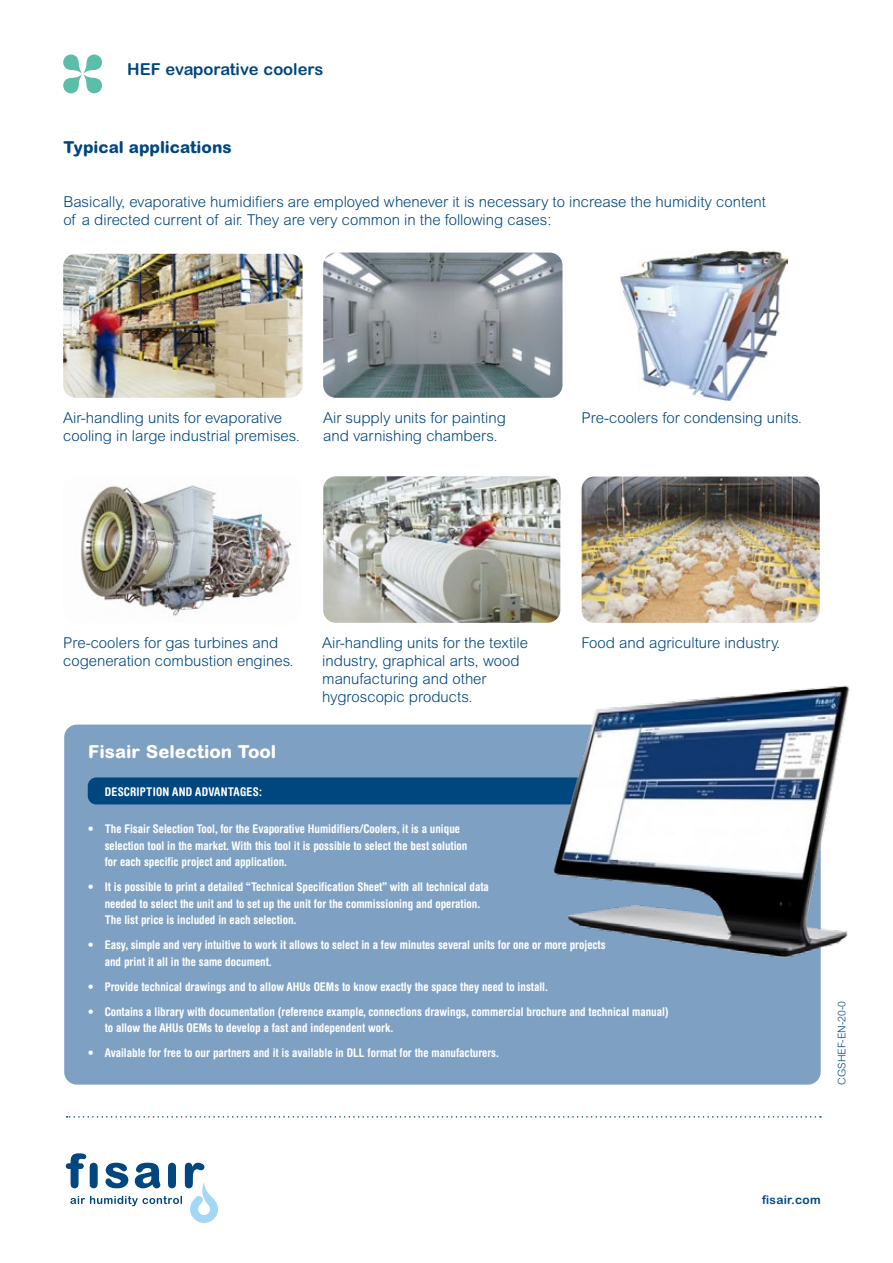
<style>
.page{position:relative;width:893px;height:1263px;background:#fff}
.page>*{position:absolute;margin:0;border:0;box-sizing:border-box;transform-origin:0 0}
.t1{font:800 18px "Arial Rounded MT";color:#fff}
.t2{font:700 16.5px "Arial Rounded MT";color:#00467f}
.t3{font:800 16.5px "Arial Rounded MT";color:#00467f}
.t4{font:300 15px/18px "Arial Rounded MT";color:#00467f}
.t5{font:700 condensed 12px/16.5px "Helvetica Rounded";color:#fff}
.t6{font:700 condensed 12px "Helvetica Rounded";letter-spacing:.02em;color:#fff}
.t7{font:700 12px "Arial Rounded MT";letter-spacing:.02em;color:#00467f}
.t8{font:300 10.5px "Arial Rounded MT";color:#00467f}
</style>
<div class="page">
<svg style="left:63px;top:55px;width:39px;height:38px"></svg>
<div style="left:64px;top:725px;width:757px;height:360px;background:#7ea0c3;border-radius:13px"></div>
<div style="left:88px;top:777px;width:526px;height:27px;background:#00467f;border-radius:9px"></div>
<img style="left:537px;top:685px;width:313px;height:278px">
<svg style="left:67px;top:1116px;width:754px;height:2px"></svg>
<svg style="left:66px;top:1153px;width:152px;height:70px"></svg>
<img style="left:63px;top:254px;width:240px;height:144px">
<img style="left:80px;top:485px;width:212px;height:131px">
<img style="left:323px;top:253px;width:239px;height:145px">
<img style="left:582px;top:477px;width:238px;height:146px">
<img style="left:621px;top:250px;width:167px;height:150px">
<img style="left:323px;top:476px;width:237px;height:147px">
<h2 class="t2" style="left:127px;top:60px;width:198px">HEF evaporative coolers</h2>
<h2 class="t3" style="left:63px;top:137px;width:170px">Typical applications</h2>
<p class="t4" style="left:63px;top:193px;width:704px">Basically, evaporative humidifiers are employed whenever it is necessary to increase the humidity content of a directed current of air. They are very common in the following cases:</p>
<p class="t4" style="left:63px;top:409px;width:220px">Air-handling units for evaporative</p>
<p class="t4" style="left:582px;top:409px;width:222px">Pre-coolers for condensing units.</p>
<p class="t4" style="left:63px;top:427px;width:238px">cooling in large industrial premises.</p>
<p class="t4" style="left:323px;top:409px;width:184px">Air supply units for painting and varnishing chambers.</p>
<p class="t4" style="left:63px;top:634px;width:232px">Pre-coolers for gas turbines and cogeneration combustion engines.</p>
<h1 class="t1" style="left:88px;top:741px;width:190px">Fisair Selection Tool</h1>
<p class="t4" style="left:322px;top:634px;width:207px">Air-handling units for the textile industry, graphical arts, wood manufacturing and other hygroscopic products.</p>
<p class="t4" style="left:582px;top:634px;width:200px">Food and agriculture industry.</p>
<p class="t6" style="left:105px;top:784px;width:159px">DESCRIPTION AND ADVANTAGES:</p>
<p class="t5" style="left:105px;top:820px;width:364px;text-indent:-17px">• The Fisair Selection Tool, for the Evaporative Humidifiers/Coolers, it is a unique selection tool in the market. With this tool it is possible to select the best solution for each specific project and application.</p>
<p class="t5" style="left:105px;top:879px;width:386px;text-indent:-17px">• It is possible to print a detailed “Technical Specification Sheet” with all technical data needed to select the unit and to set up the unit for the commissioning and operation.<br>The list price is included in each selection.</p>
<p class="t5" style="left:105px;top:937px;width:502px;text-indent:-17px">• Easy, simple and very intuitive to work it allows to select in a few minutes several units for one or more projects and print it all in the same document.</p>
<p class="t5" style="left:88px;top:978px;width:462px">• Provide technical drawings and to allow AHUs OEMs to know exactly the space they need to install.</p>
<p class="t5" style="left:105px;top:1003px;width:565px;text-indent:-17px">• Contains a library with documentation (reference example, connections drawings, commercial brochure and technical manual) to allow the AHUs OEMs to develop a fast and independent work.</p>
<p class="t5" style="left:88px;top:1045px;width:413px">• Available for free to our partners and it is available in DLL format for the manufacturers.</p>
<p class="t8" style="left:836px;top:1085px;width:85px;rotate:-90deg">CGSHEF-EN-20-0</p>
<p class="t7" style="left:762px;top:1192px;width:60px">fisair.com</p>
</div>
